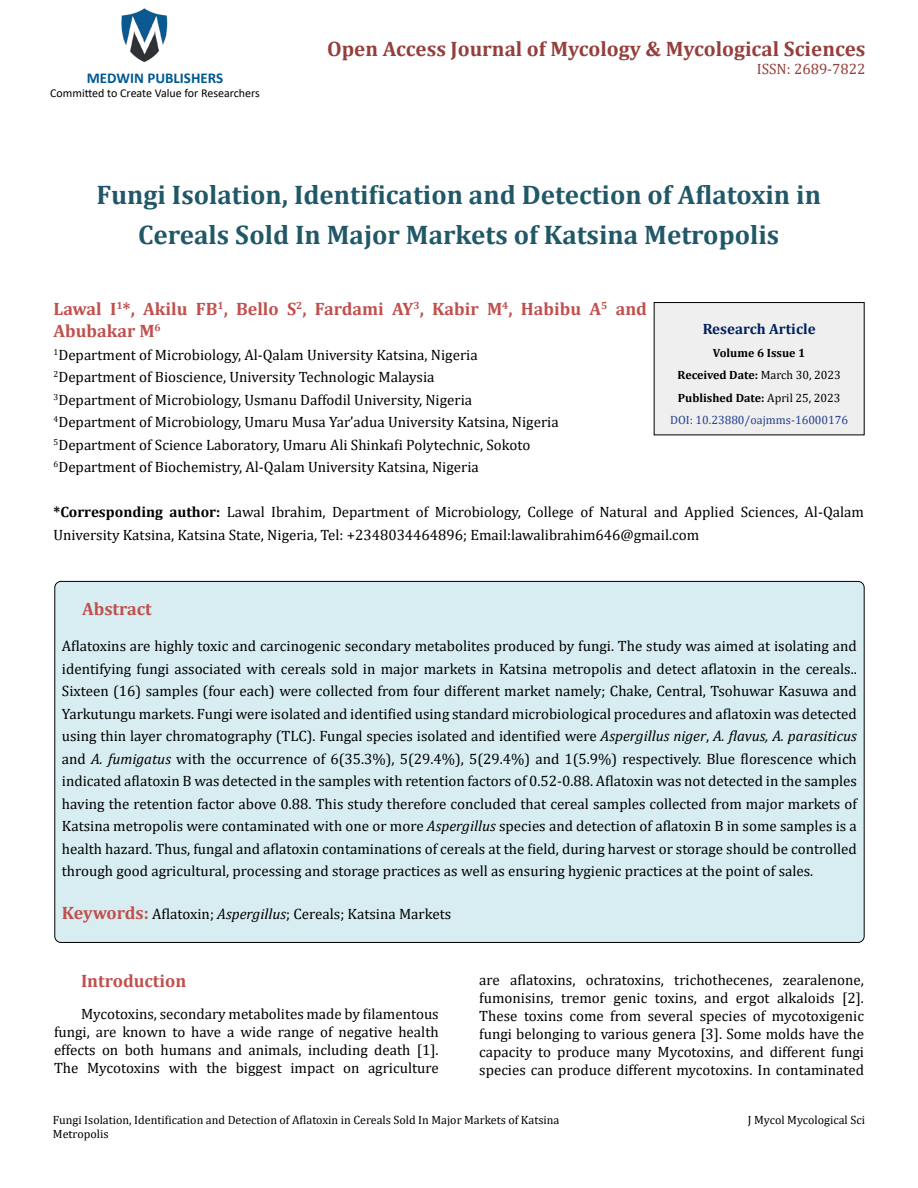
<style>
.page{position:relative;width:918px;height:1188px;background:#fff}
.page>*{position:absolute;margin:0;border:0;box-sizing:border-box;transform-origin:0 0}
.t1{font:700 27px/40.5px "Cambria";color:#215868;text-align:center}
.t2{font:700 21px "Cambria";color:#953f3c}
.t3{font:700 18px/22.5px "Cambria";color:#c0504d}
.t4{font:15px/22.5px "Cambria";color:#000;text-align:justify}
.t5{font:700 15px "Calibri";color:#005991}
.t6{font:700 15px "Cambria";color:#002060}
.t7{font:15px "Cambria";color:#953f3c}
.t8{font:12px/14.4px "Cambria";color:#000}
.t9{font:700 12px/22.5px "Cambria";color:#000;text-align:center}
.t10{font:12px "Calibri";color:#000}
.s1{font-weight:700}
.s2{font-weight:400}
.s3{font-weight:400;color:#25408f}
.s4{font-style:italic}
.s5{font-weight:700;font-size:18px;color:#c0504d}
</style>
<div class="page">
<img style="left:121px;top:8px;width:47px;height:55px">
<div style="left:654px;top:303px;width:210px;height:132px;background:#efefef"></div>
<div style="left:654px;top:302px;width:211px;height:133px;border:1px solid #000"></div>
<div style="left:55px;top:581px;width:809px;height:361px;background:#d8edf2;border-radius:6px"></div>
<p class="t5" style="left:87px;top:67px;width:138px">MEDWIN PUBLISHERS</p>
<p class="t10" style="left:50px;top:85px;width:211px">Committed to Create Value for Researchers</p>
<h2 class="t2" style="left:327px;top:34px;width:540px">Open Access Journal of Mycology &amp; Mycological Sciences</h2>
<p class="t7" style="left:757px;top:60px;width:110px">ISSN: 2689-7822</p>
<h1 class="t1" style="left:97px;top:173px;width:726px">Fungi Isolation, Identification and Detection of Aflatoxin in<br>Cereals Sold In Major Markets of Katsina Metropolis</h1>
<p class="t3" style="left:54px;top:297px;width:595px">Lawal I<sup>1</sup>*, Akilu FB<sup>1</sup>, Bello S<sup>2</sup>, Fardami AY<sup>3</sup>, Kabir M<sup>4</sup>, Habibu A<sup>5</sup> and<br>Abubakar M<sup>6</sup></p>
<p class="t4" style="left:54px;top:343px;width:507px;text-align:left"><sup>1</sup>Department of Microbiology, Al-Qalam University Katsina, Nigeria <sup>2</sup>Department of Bioscience, University Technologic Malaysia<br><sup>3</sup>Department of Microbiology, Usmanu Daffodil University, Nigeria<br><sup>4</sup>Department of Microbiology, Umaru Musa Yar’adua University Katsina, Nigeria <sup>5</sup>Department of Science Laboratory, Umaru Ali Shinkafi Polytechnic, Sokoto <sup>6</sup>Department of Biochemistry, Al-Qalam University Katsina, Nigeria</p>
<p class="t4" style="left:54px;top:501px;width:812px"><span class="s1">*Corresponding author:</span> Lawal Ibrahim, Department of Microbiology, College of Natural and Applied Sciences, Al-Qalam<br>University Katsina, Katsina State, Nigeria, Tel: +2348034464896; Email:lawalibrahim646@gmail.com</p>
<p class="t6" style="left:703px;top:318px;width:114px">Research Article</p>
<p class="t9" style="left:670px;top:341px;width:180px">Volume 6 Issue 1<br>Received Date: <span class="s2">March 30, 2023<br></span>Published Date: <span class="s2">April 25, 2023<br></span><span class="s3">DOI: 10.23880/oajmms-16000176</span></p>
<p class="t3" style="left:82px;top:597px;width:71px">Abstract</p>
<p class="t4" style="left:62px;top:635px;width:797px">Aflatoxins are highly toxic and carcinogenic secondary metabolites produced by fungi. The study was aimed at isolating and identifying fungi associated with cereals sold in major markets in Katsina metropolis and detect aflatoxin in the cereals..<br>Sixteen (16) samples (four each) were collected from four different market namely; Chake, Central, Tsohuwar Kasuwa and Yarkutungu markets. Fungi were isolated and identified using standard microbiological procedures and aflatoxin was detected using thin layer chromatography (TLC). Fungal species isolated and identified were <span class="s4">Aspergillus niger</span>, <span class="s4">A. flavus, A. parasiticus </span>and <span class="s4">A. fumigatus</span> with the occurrence of 6(35.3%), 5(29.4%), 5(29.4%) and 1(5.9%) respectively. Blue florescence which indicated aflatoxin B was detected in the samples with retention factors of 0.52-0.88. Aflatoxin was not detected in the samples having the retention factor above 0.88. This study therefore concluded that cereal samples collected from major markets of Katsina metropolis were contaminated with one or more <span class="s4">Aspergillus</span> species and detection of aflatoxin B in some samples is a health hazard. Thus, fungal and aflatoxin contaminations of cereals at the field, during harvest or storage should be controlled through good agricultural, processing and storage practices as well as ensuring hygienic practices at the point of sales.</p>
<p class="t4" style="left:62px;top:902px;width:391px"><span class="s5">Keywords:</span> Aflatoxin; <span class="s4">Aspergillus</span>; Cereals; Katsina Markets</p>
<p class="t3" style="left:81px;top:969px;width:107px">Introduction</p>
<p class="t4" style="left:54px;top:1004px;width:386px;line-height:18px;text-indent:27px">Mycotoxins, secondary metabolites made by filamentous fungi, are known to have a wide range of negative health effects on both humans and animals, including death [1].<br>The Mycotoxins with the biggest impact on agriculture</p>
<p class="t4" style="left:479px;top:971px;width:386px;line-height:18px">are aflatoxins, ochratoxins, trichothecenes, zearalenone, fumonisins, tremor genic toxins, and ergot alkaloids [2].<br>These toxins come from several species of mycotoxigenic fungi belonging to various genera [3]. Some molds have the capacity to produce many Mycotoxins, and different fungi species can produce different mycotoxins. In contaminated</p>
<p class="t8" style="left:53px;top:1113px;width:508px">Fungi Isolation, Identification and Detection of Aflatoxin in Cereals Sold In Major Markets of Katsina<br>Metropolis</p>
<p class="t8" style="left:748px;top:1113px;width:119px">J Mycol Mycological Sci</p>
</div>
